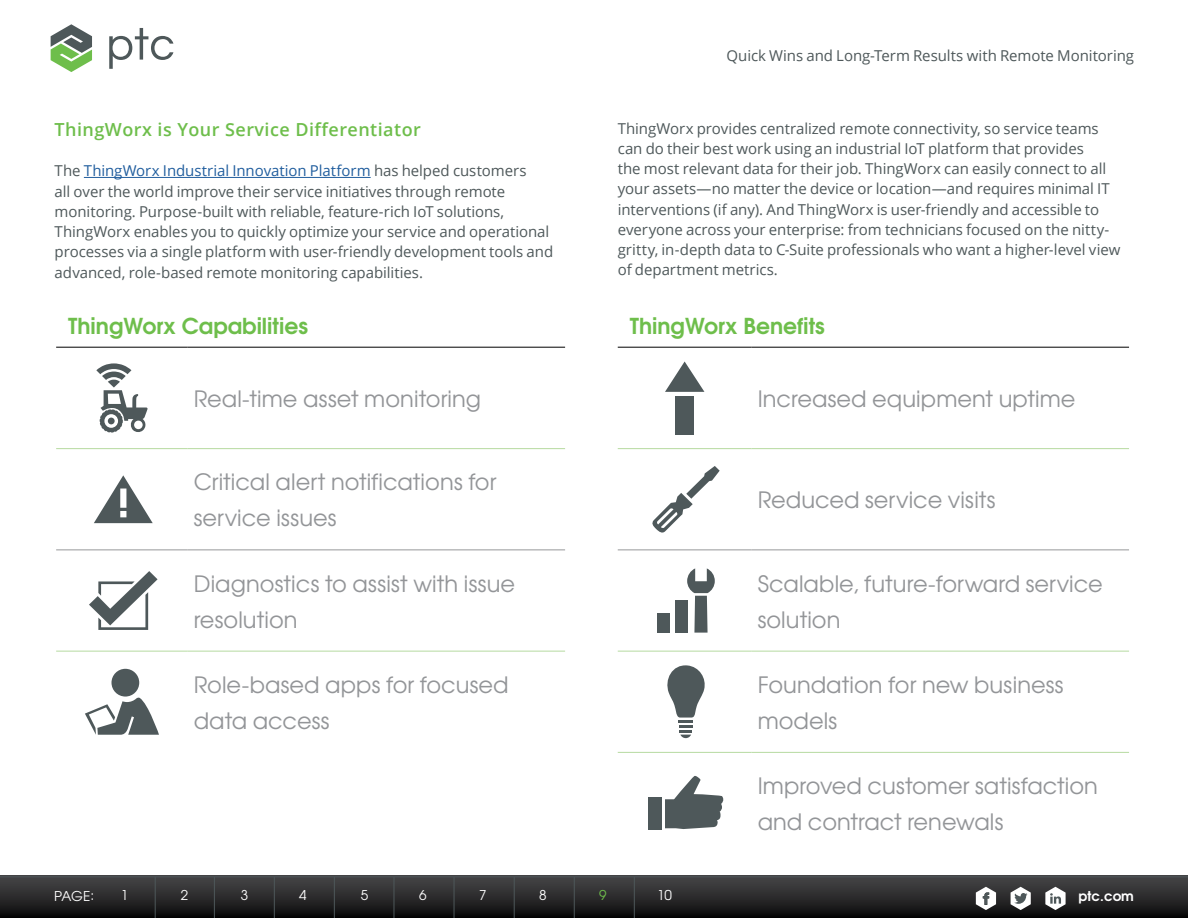
<style>
.page{position:relative;width:1188px;height:918px;background:#fff}
.page>*{position:absolute;margin:0;border:0;box-sizing:border-box;transform-origin:0 0}
.t1{font:22.5px/36px "Te X Gyre Adventor";letter-spacing:.005em;color:#939598}
.t2{font:700 21.9px "Te X Gyre Adventor";color:#6ebe4b}
.t3{font:600 18px "Open Sans";letter-spacing:.025em;color:#6ebe4b}
.t4{font:15px/20.2px "Open Sans";letter-spacing:-.005em;color:#4e585a}
.t5{font:13.5px "Te X Gyre Adventor";letter-spacing:-.015em;color:#fff}
.t6{font:700 13.5px "Te X Gyre Adventor";color:#fff}
.t7{font:13.5px "Te X Gyre Adventor";color:#6ebe4b}
.s1{color:#215e9e}
</style>
<div class="page">
<div style="left:0;top:876px;width:1188px;height:42px;background:linear-gradient(to bottom,#49484a,#0b0a0b)"></div>
<hr style="left:155px;top:877px;width:1px;height:41px;background:#4e585a">
<hr style="left:214px;top:877px;width:1px;height:41px;background:#4e585a">
<hr style="left:274px;top:877px;width:1px;height:41px;background:#4e585a">
<hr style="left:334px;top:877px;width:1px;height:41px;background:#4e585a">
<hr style="left:394px;top:877px;width:1px;height:41px;background:#4e585a">
<hr style="left:454px;top:877px;width:1px;height:41px;background:#4e585a">
<hr style="left:0;top:877px;width:1188px;height:1px;background:#4e585a">
<hr style="left:514px;top:877px;width:1px;height:41px;background:#4e585a">
<hr style="left:574px;top:877px;width:1px;height:41px;background:#4e585a">
<hr style="left:634px;top:877px;width:1px;height:41px;background:#4e585a">
<svg style="left:51px;top:24px;width:41px;height:48px"></svg>
<svg style="left:109px;top:28px;width:64px;height:41px"></svg>
<svg style="left:1045px;top:887px;width:21px;height:23px"></svg>
<svg style="left:976px;top:887px;width:20px;height:23px"></svg>
<svg style="left:1011px;top:887px;width:20px;height:23px"></svg>
<hr style="left:84px;top:177px;width:287px;height:1px;background:#215e9e">
<hr style="left:56px;top:448px;width:132px;height:1px;background:#b6daa0">
<hr style="left:188px;top:448px;width:377px;height:1px;background:#b6daa0">
<hr style="left:56px;top:550px;width:132px;height:1px;background:#969899">
<hr style="left:188px;top:550px;width:377px;height:1px;background:#969899">
<hr style="left:56px;top:347px;width:132px;height:1px;background:#000">
<hr style="left:188px;top:347px;width:377px;height:1px;background:#000">
<hr style="left:56px;top:651px;width:132px;height:1px;background:#b6daa0">
<hr style="left:188px;top:651px;width:377px;height:1px;background:#b6daa0">
<svg style="left:96px;top:363px;width:52px;height:70px"></svg>
<svg style="left:94px;top:475px;width:59px;height:48px"></svg>
<svg style="left:89px;top:571px;width:69px;height:59px"></svg>
<div style="left:111px;top:669px;width:28px;height:28px;background:#4e585a;border-radius:50%"></div>
<svg style="left:85px;top:697px;width:74px;height:38px"></svg>
<hr style="left:618px;top:347px;width:134px;height:1px;background:#000">
<hr style="left:752px;top:347px;width:377px;height:1px;background:#000">
<hr style="left:618px;top:448px;width:134px;height:1px;background:#b6daa0">
<hr style="left:752px;top:448px;width:377px;height:1px;background:#b6daa0">
<hr style="left:618px;top:651px;width:134px;height:1px;background:#b6daa0">
<hr style="left:752px;top:651px;width:377px;height:1px;background:#b6daa0">
<hr style="left:618px;top:752px;width:134px;height:1px;background:#b6daa0">
<hr style="left:752px;top:752px;width:377px;height:1px;background:#b6daa0">
<hr style="left:618px;top:550px;width:134px;height:1px;background:#969899">
<hr style="left:752px;top:550px;width:377px;height:1px;background:#969899">
<svg style="left:665px;top:361px;width:39px;height:31px"></svg>
<div style="left:675px;top:396px;width:19px;height:39px;background:#4e585a"></div>
<svg style="left:652px;top:466px;width:68px;height:67px"></svg>
<div style="left:676px;top:600px;width:12px;height:33px;background:#4e585a"></div>
<div style="left:657px;top:613px;width:13px;height:20px;background:#4e585a"></div>
<svg style="left:687px;top:568px;width:28px;height:65px"></svg>
<svg style="left:667px;top:665px;width:38px;height:53px"></svg>
<hr style="left:679px;top:720px;width:14px;height:3px;background:#4e585a">
<svg style="left:679px;top:725px;width:13px;height:13px"></svg>
<svg style="left:665px;top:776px;width:58px;height:53px"></svg>
<div style="left:649px;top:798px;width:13px;height:32px;background:#4e585a"></div>
<p class="t3" style="left:55px;top:117px;width:368px">ThingWorx is Your Service Differentiator</p>
<p class="t4" style="left:55px;top:160px;width:500px">The <span class="s1">ThingWorx Industrial Innovation Platform</span> has helped customers<br>all over the world improve their service initiatives through remote monitoring. Purpose-built with reliable, feature-rich IoT solutions, ThingWorx enables you to quickly optimize your service and operational processes via a single platform with user-friendly development tools and advanced, role-based remote monitoring capabilities.</p>
<h2 class="t2" style="left:68px;top:306px;width:241px">ThingWorx Capabilities</h2>
<h1 class="t1" style="left:194px;top:379px;width:289px">Real-time asset monitoring</h1>
<h1 class="t1" style="left:194px;top:463px;width:304px">Critical alert notifications for service issues</h1>
<h1 class="t1" style="left:194px;top:564px;width:323px">Diagnostics to assist with issue resolution</h1>
<h1 class="t1" style="left:194px;top:665px;width:316px">Role-based apps for focused data access</h1>
<p class="t4" style="left:727px;top:45px;width:409px">Quick Wins and Long-Term Results with Remote Monitoring</p>
<p class="t4" style="left:618px;top:118px;width:504px">ThingWorx provides centralized remote connectivity, so service teams can do their best work using an industrial IoT platform that provides<br>the most relevant data for their job. ThingWorx can easily connect to all your assets—no matter the device or location—and requires minimal IT interventions (if any). And ThingWorx is user-friendly and accessible to everyone across your enterprise: from technicians focused on the nitty&shy;gritty, in-depth data to C-Suite professionals who want a higher-level view of department metrics.</p>
<h2 class="t2" style="left:630px;top:306px;width:197px">ThingWorx Benefits</h2>
<h1 class="t1" style="left:758px;top:379px;width:319px">Increased equipment uptime</h1>
<h1 class="t1" style="left:758px;top:481px;width:239px">Reduced service visits</h1>
<h1 class="t1" style="left:758px;top:564px;width:347px">Scalable, future-forward service solution</h1>
<h1 class="t1" style="left:758px;top:665px;width:308px">Foundation for new business models</h1>
<h1 class="t1" style="left:758px;top:766px;width:342px">Improved customer satisfaction and contract renewals</h1>
<p class="t5" style="left:54px;top:886px;width:42px">PAGE:</p>
<p class="t5" style="left:121px;top:884px;width:9px">1</p>
<p class="t5" style="left:181px;top:884px;width:9px">2</p>
<p class="t5" style="left:241px;top:884px;width:9px">3</p>
<p class="t5" style="left:299px;top:884px;width:9px">4</p>
<p class="t5" style="left:361px;top:884px;width:9px">5</p>
<p class="t5" style="left:419px;top:884px;width:9px">6</p>
<p class="t5" style="left:479px;top:884px;width:9px">7</p>
<p class="t5" style="left:539px;top:884px;width:9px">8</p>
<p class="t7" style="left:599px;top:884px;width:9px">9</p>
<p class="t5" style="left:657px;top:884px;width:16px">10</p>
<p class="t6" style="left:1079px;top:885px;width:57px">ptc.com</p>
</div>
